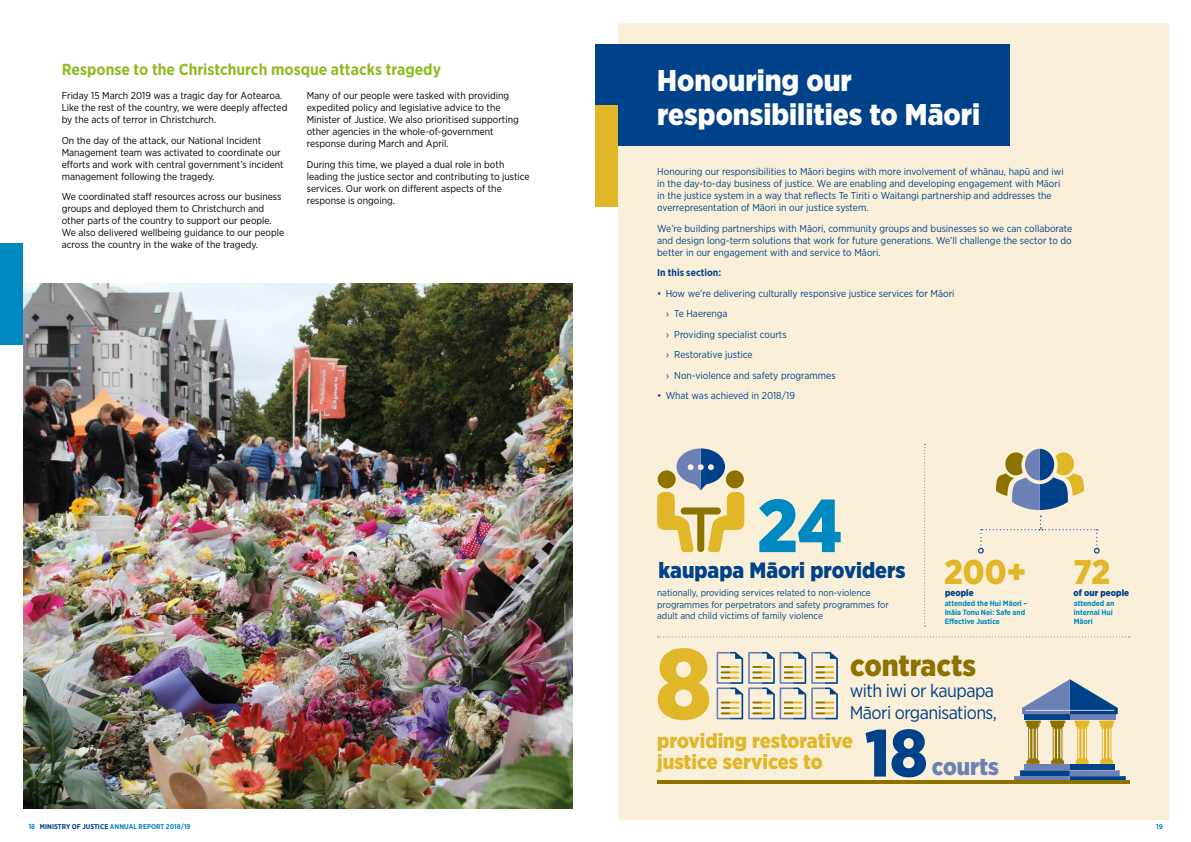
<style>
.page{position:relative;width:1191px;height:842px;background:#fff}
.page>*{position:absolute;margin:0;border:0;box-sizing:border-box;transform-origin:0 0}
.t1{font:900 99.6px "Gotham Narrow";color:#e1b729}
.t2{font:900 74.7px "Gotham Narrow";color:#0088c1}
.t3{font:900 66.7px "Gotham Narrow";color:#004289}
.t4{font:900 34.3px "Gotham Narrow";color:#e1b729}
.t5{font:900 30.1px "Gotham Narrow";color:#8d7200}
.t6{font:900 30px/34px "Gotham Narrow";color:#fff}
.t7{font:900 23.8px "Gotham Narrow";color:#6d80b6}
.t8{font:900 22.2px "Gotham Narrow";color:#004289}
.t9{font:900 20.7px/20.8px "Gotham Narrow";color:#e1b729}
.t10{font:18.3px/21.9px "Gotham Narrow";letter-spacing:-.03em;color:#004289}
.t11{font:700 16px "Gotham Narrow";color:#90bc22}
.t12{font:10px/12px "Gotham Narrow";color:#000}
.t13{font:10px/12px "Gotham Narrow";color:#004289}
.t14{font:700 10px "Gotham Narrow";color:#004289}
.t15{font:9.5px/11.4px "Gotham Narrow";color:#004289}
.t16{font:900 9.2px "Gotham Narrow";color:#004289}
.t17{font:700 7.7px/9.2px "Gotham Narrow";color:#0088c1}
.t18{font:700 7px "Gotham Narrow";color:#0088c1}
.s1{color:#004289}
</style>
<div class="page">
<div style="left:618px;top:23px;width:550px;height:796px;background:#faf0da"></div>
<div style="left:595px;top:45px;width:414px;height:101px;background:#004289"></div>
<div style="left:595px;top:105px;width:23px;height:101px;background:#e1b729"></div>
<div style="left:0;top:244px;width:23px;height:101px;background:#0088c1"></div>
<svg style="left:716px;top:652px;width:122px;height:67px"></svg>
<svg style="left:1025px;top:720px;width:15px;height:44px"></svg>
<svg style="left:1099px;top:720px;width:15px;height:44px"></svg>
<svg style="left:1050px;top:720px;width:15px;height:44px"></svg>
<svg style="left:1074px;top:720px;width:15px;height:44px"></svg>
<div style="left:1069px;top:714px;width:46px;height:6px;background:#6d80b6"></div>
<div style="left:1024px;top:714px;width:45px;height:6px;background:#004289"></div>
<svg style="left:1022px;top:679px;width:95px;height:35px"></svg>
<div style="left:1069px;top:764px;width:46px;height:6px;background:#004289"></div>
<div style="left:1024px;top:764px;width:45px;height:6px;background:#6d80b6"></div>
<svg style="left:1014px;top:770px;width:111px;height:10px"></svg>
<hr style="left:657px;top:780px;width:472px;height:4px;background:#8d7200">
<svg style="left:657px;top:448px;width:87px;height:104px"></svg>
<svg style="left:995px;top:449px;width:89px;height:61px"></svg>
<svg style="left:924px;top:444px;width:1px;height:182px"></svg>
<svg style="left:657px;top:636px;width:472px;height:1px"></svg>
<img style="left:23px;top:283px;width:550px;height:525px">
<svg style="left:978px;top:516px;width:121px;height:38px"></svg>
<h3 class="t11" style="left:62px;top:59px;width:381px">Response to the Christchurch mosque attacks tragedy</h3>
<p class="t12" style="left:62px;top:90px;width:227px">Friday 15 March 2019 was a tragic day for Aotearoa.<br>Like the rest of the country, we were deeply affected by the acts of terror in Christchurch.</p>
<p class="t12" style="left:62px;top:134px;width:223px">On the day of the attack, our National Incident Management team was activated to coordinate our efforts and work with central government’s incident management following the tragedy.</p>
<p class="t12" style="left:62px;top:191px;width:224px">We coordinated staff resources across our business groups and deployed them to Christchurch and other parts of the country to support our people.<br>We also delivered wellbeing guidance to our people across the country in the wake of the tragedy.</p>
<p class="t12" style="left:307px;top:90px;width:213px">Many of our people were tasked with providing expedited policy and legislative advice to the Minister of Justice. We also prioritised supporting other agencies in the whole-of-government response during March and April.</p>
<p class="t12" style="left:307px;top:158px;width:224px">During this time, we played a dual role in both leading the justice sector and contributing to justice services. Our work on different aspects of the response is ongoing.</p>
<h3 class="t6" style="left:657px;top:63px;width:324px">Honouring our responsibilities to Māori</h3>
<p class="t13" style="left:657px;top:166px;width:408px">Honouring our responsibilities to Māori begins with more involvement of whānau, hapū and iwi in the day-to-day business of justice. We are enabling and developing engagement with Māori in the justice system in a way that reflects Te Tiriti o Waitangi partnership and addresses the overrepresentation of Māori in our justice system.</p>
<p class="t13" style="left:657px;top:222px;width:416px;text-align:justify">We’re building partnerships with Māori, community groups and businesses so we can collaborate and design long-term solutions that work for future generations. We’ll challenge the sector to do better in our engagement with and service to Māori.</p>
<p class="t14" style="left:657px;top:266px;width:65px">In this section:</p>
<p class="t13" style="left:666px;top:283px;width:290px;line-height:20.5px;text-indent:-9px">• How we’re delivering culturally responsive justice services for Māori › Te Haerenga<br>› Providing specialist courts<br>› Restorative justice<br>› Non-violence and safety programmes</p>
<p class="t13" style="left:657px;top:390px;width:139px">• What was achieved in 2018/19</p>
<h2 class="t2" style="left:757px;top:476px;width:87px">24</h2>
<h3 class="t4" style="left:944px;top:550px;width:84px">200+</h3>
<h3 class="t4" style="left:1073px;top:550px;width:38px">72</h3>
<p class="t17" style="left:944px;top:598px;width:84px">attended the Hui Māori –<br>Ināia Tonu Nei: Safe and<br>Effective Justice</p>
<p class="t17" style="left:1073px;top:598px;width:42px">attended an internal Hui<br>Māori</p>
<h3 class="t8" style="left:658px;top:555px;width:248px">kaupapa Māori providers</h3>
<p class="t15" style="left:657px;top:587px;width:233px">nationally, providing services related to non-violence programmes for perpetrators and safety programmes for adult and child victims of family violence</p>
<p class="t16" style="left:945px;top:586px;width:30px">people</p>
<p class="t16" style="left:1073px;top:586px;width:57px">of our people</p>
<h1 class="t1" style="left:655px;top:618px;width:58px">8</h1>
<h3 class="t5" style="left:850px;top:646px;width:127px">contracts</h3>
<h3 class="t10" style="left:849px;top:679px;width:149px">with iwi or kaupapa<br>Māori organisations,</h3>
<h3 class="t9" style="left:657px;top:730px;width:197px">providing restorative justice services to</h3>
<h3 class="t3" style="left:865px;top:709px;width:64px">18</h3>
<h3 class="t7" style="left:932px;top:751px;width:69px">courts</h3>
<p class="t18" style="left:29px;top:822px;width:163px">18 <span class="s1">MINISTRY OF JUSTICE</span> ANNUAL REPORT 2018/19</p>
<p class="t18" style="left:1156px;top:822px;width:8px">19</p>
</div>
